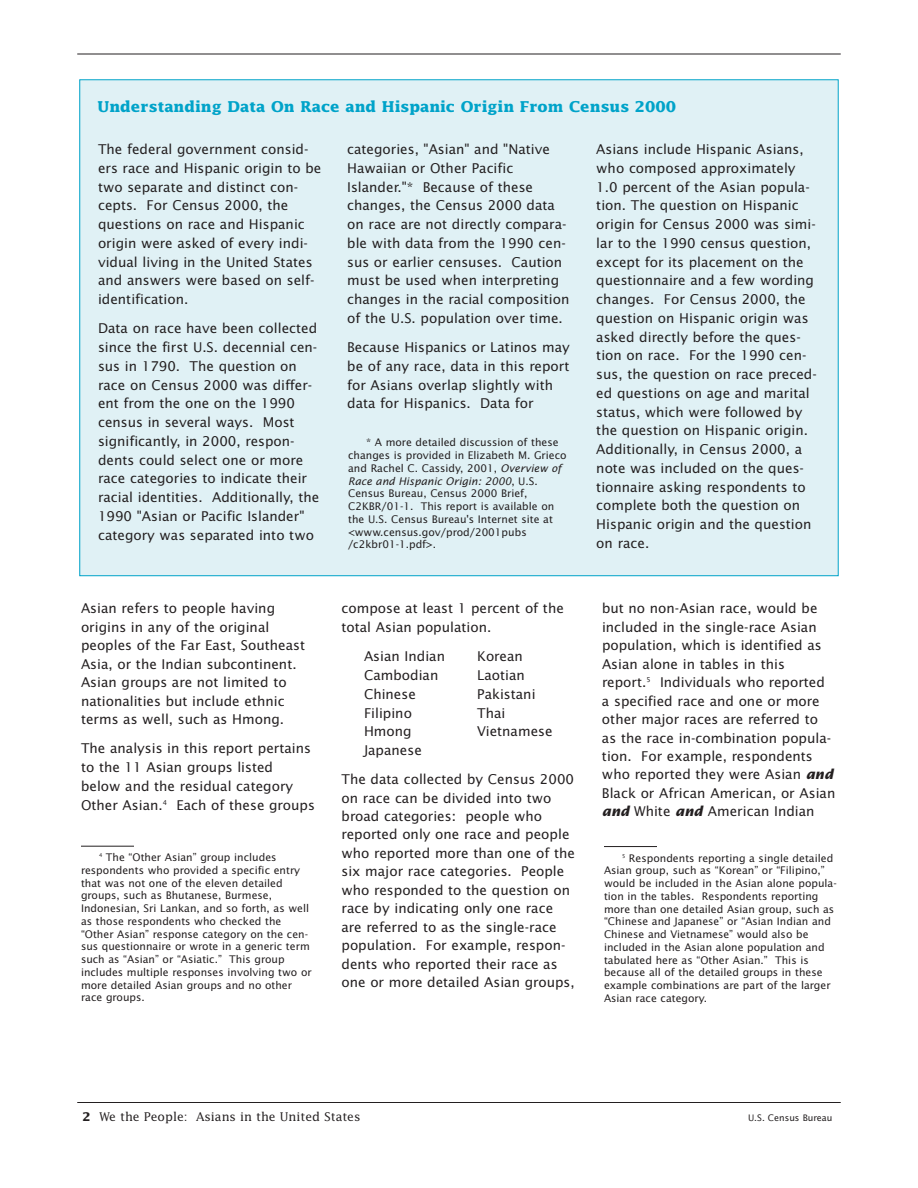
<style>
.page{position:relative;width:918px;height:1188px;background:#fff}
.page>*{position:absolute;margin:0;border:0;box-sizing:border-box;transform-origin:0 0}
.t1{font:700 15px "Lucida";color:#00a3c9}
.t2{font:13.5px/18.8px "Lucida Sans";color:#231f20}
.t3{font:12px "Lucida";color:#231f20}
.t4{font:10.5px/12.8px "Lucida Sans";color:#231f20}
.t5{font:9px "Lucida Sans";color:#231f20}
.s1{font-style:italic}
.s2{font-weight:700;font-style:italic}
.s3{font-weight:700}
</style>
<div class="page">
<hr style="left:77px;top:54px;width:764px;height:1px;background:#231f20">
<hr style="left:77px;top:1102px;width:764px;height:1px;background:#231f20">
<div style="left:80px;top:80px;width:758px;height:496px;background:#e0f1f5"></div>
<hr style="left:81px;top:846px;width:53px;height:1px;background:#231f20">
<hr style="left:604px;top:846px;width:53px;height:1px;background:#231f20">
<p class="t1" style="left:98px;top:101px;width:580px">Understanding Data On Race and Hispanic Origin From Census 2000</p>
<p class="t2" style="left:98px;top:141px;width:225px">The federal government consid&shy;ers race and Hispanic origin to be two separate and distinct con&shy;cepts. For Census 2000, the questions on race and Hispanic origin were asked of every indi&shy;vidual living in the United States and answers were based on self&shy;identification.</p>
<p class="t2" style="left:98px;top:320px;width:223px">Data on race have been collected since the first U.S. decennial cen&shy;sus in 1790. The question on race on Census 2000 was differ&shy;ent from the one on the 1990 census in several ways. Most significantly, in 2000, respon&shy;dents could select one or more race categories to indicate their racial identities. Additionally, the<br>1990 "Asian or Pacific Islander" category was separated into two</p>
<p class="t2" style="left:347px;top:141px;width:224px">categories, "Asian" and "Native<br>Hawaiian or Other Pacific<br>Islander."* Because of these changes, the Census 2000 data on race are not directly compara&shy;ble with data from the 1990 cen&shy;sus or earlier censuses. Caution must be used when interpreting changes in the racial composition of the U.S. population over time.</p>
<p class="t2" style="left:347px;top:339px;width:224px">Because Hispanics or Latinos may be of any race, data in this report for Asians overlap slightly with data for Hispanics. Data for</p>
<p class="t4" style="left:348px;top:437px;width:220px;text-indent:18px">* A more detailed discussion of these changes is provided in Elizabeth M. Grieco and Rachel C. Cassidy, 2001, <span class="s1">Overview of Race and Hispanic Origin: 2000</span>, U.S.<br>Census Bureau, Census 2000 Brief, C2KBR/01-1. This report is available on the U.S. Census Bureau's Internet site at &lt;www.census.gov/prod/2001pubs /c2kbr01-1.pdf&gt;.</p>
<p class="t2" style="left:596px;top:141px;width:222px">Asians include Hispanic Asians, who composed approximately<br>1.0 percent of the Asian popula&shy;tion. The question on Hispanic origin for Census 2000 was simi&shy;lar to the 1990 census question, except for its placement on the questionnaire and a few wording changes. For Census 2000, the question on Hispanic origin was asked directly before the ques&shy;tion on race. For the 1990 cen&shy;sus, the question on race preced&shy;ed questions on age and marital status, which were followed by the question on Hispanic origin.<br>Additionally, in Census 2000, a note was included on the ques&shy;tionnaire asking respondents to complete both the question on<br>Hispanic origin and the question on race.</p>
<p class="t2" style="left:81px;top:600px;width:226px">Asian refers to people having origins in any of the original peoples of the Far East, Southeast<br>Asia, or the Indian subcontinent.<br>Asian groups are not limited to nationalities but include ethnic terms as well, such as Hmong.</p>
<p class="t2" style="left:81px;top:740px;width:235px">The analysis in this report pertains to the 11 Asian groups listed below and the residual category<br>Other Asian.<sup>4</sup> Each of these groups</p>
<p class="t2" style="left:342px;top:600px;width:224px">compose at least 1 percent of the total Asian population.</p>
<p class="t2" style="left:364px;top:648px;width:83px">Asian Indian</p>
<p class="t2" style="left:477px;top:648px;width:47px">Korean</p>
<p class="t2" style="left:364px;top:667px;width:76px">Cambodian</p>
<p class="t2" style="left:477px;top:667px;width:49px">Laotian</p>
<p class="t2" style="left:364px;top:686px;width:53px">Chinese</p>
<p class="t2" style="left:477px;top:686px;width:60px">Pakistani</p>
<p class="t2" style="left:364px;top:704px;width:49px">Filipino</p>
<p class="t2" style="left:477px;top:704px;width:30px">Thai</p>
<p class="t2" style="left:364px;top:723px;width:49px">Hmong</p>
<p class="t2" style="left:477px;top:723px;width:77px">Vietnamese</p>
<p class="t2" style="left:342px;top:737px;width:234px;line-height:29px;text-indent:23px">Japanese<br>The data collected by Census 2000</p>
<p class="t2" style="left:342px;top:789px;width:235px">on race can be divided into two broad categories: people who reported only one race and people who reported more than one of the six major race categories. People who responded to the question on race by indicating only one race are referred to as the single-race population. For example, respon&shy;dents who reported their race as one or more detailed Asian groups,</p>
<p class="t2" style="left:602px;top:600px;width:235px">but no non-Asian race, would be included in the single-race Asian population, which is identified as<br>Asian alone in tables in this report.<sup>5</sup> Individuals who reported a specified race and one or more other major races are referred to as the race in-combination popula&shy;tion. For example, respondents who reported they were Asian <span class="s2">and<br></span>Black or African American, or Asian <span class="s2">and</span> White <span class="s2">and</span> American Indian</p>
<p class="t4" style="left:81px;top:852px;width:232px;text-indent:18px"><sup>4</sup> The “Other Asian” group includes respondents who provided a specific entry that was not one of the eleven detailed groups, such as Bhutanese, Burmese, Indonesian, Sri Lankan, and so forth, as well as those respondents who checked the “Other Asian” response category on the cen&shy;sus questionnaire or wrote in a generic term such as “Asian” or “Asiatic.” This group includes multiple responses involving two or more detailed Asian groups and no other race groups.</p>
<p class="t4" style="left:604px;top:852px;width:234px;text-indent:18px"><sup>5</sup> Respondents reporting a single detailed Asian group, such as “Korean” or “Filipino,” would be included in the Asian alone popula&shy;tion in the tables. Respondents reporting more than one detailed Asian group, such as “Chinese and Japanese” or “Asian Indian and Chinese and Vietnamese” would also be included in the Asian alone population and tabulated here as “Other Asian.” This is because all of the detailed groups in these example combinations are part of the larger Asian race category.</p>
<p class="t3" style="left:82px;top:1111px;width:279px"><span class="s3">2</span> We the People: Asians in the United States</p>
<p class="t5" style="left:748px;top:1114px;width:86px">U.S. Census Bureau</p>
</div>
